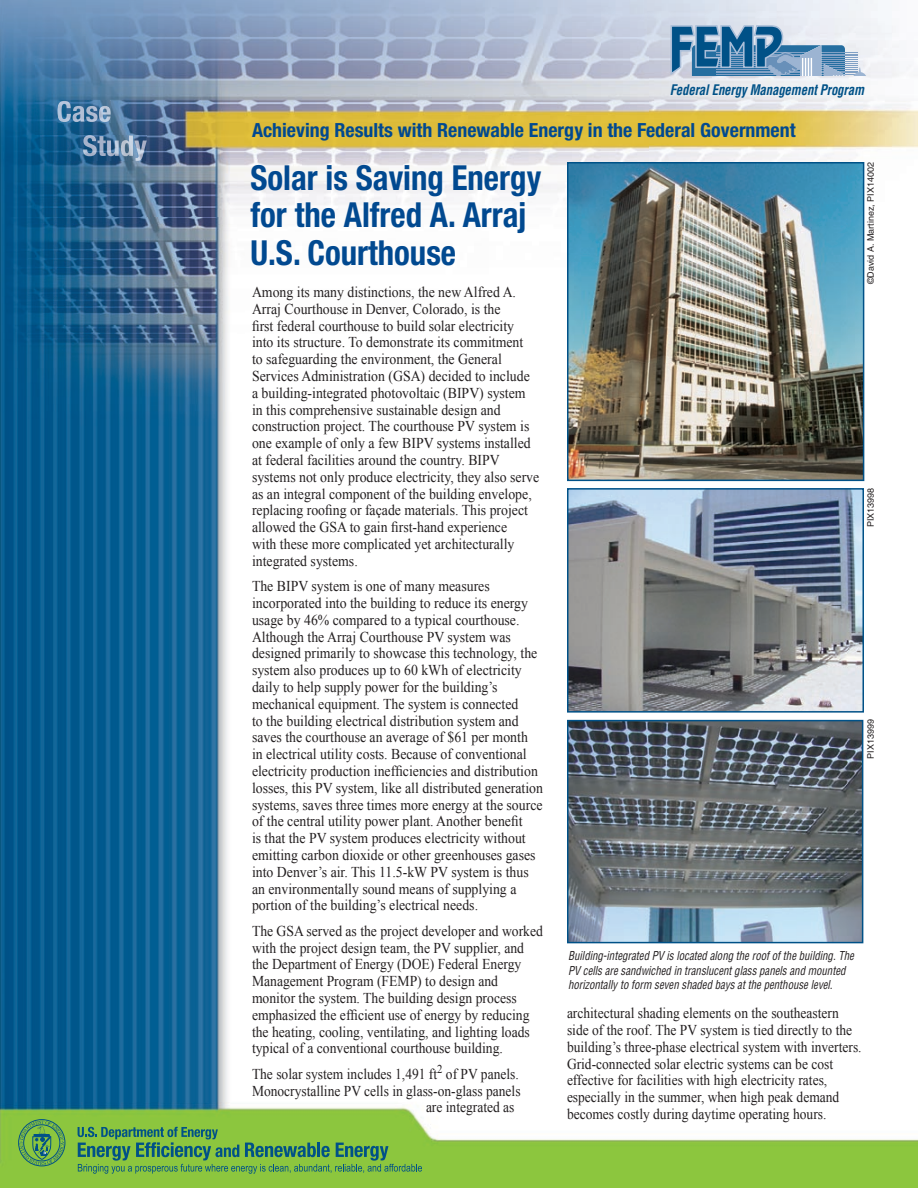
<style>
.page{position:relative;width:918px;height:1188px;background:#fff}
.page>*{position:absolute;margin:0;border:0;box-sizing:border-box;transform-origin:0 0}
.t1{font:700 condensed 34.5px/37.5px "Helvetica Neue LT Std";color:#014990;scale:.95 1}
.t2{font:700 condensed 19.5px "Helvetica Neue LT Std";color:#014990}
.t3{font:15px/16.8px "Times New Roman";color:#231f20;scale:.92 1}
.t4{font:15px/16.8px "Times New Roman";color:#231f20;scale:.9 1}
.t5{font:15px/16.8px "Times New Roman";color:#231f20;scale:.91 1}
.t6{font:italic 700 condensed 14.25px "Helvetica";letter-spacing:-.01em;color:#005187;scale:.9 1}
.t7{font:italic condensed 12px/14.4px "Helvetica";color:#231f20;scale:.9 1}
.t8{font:9px "Helvetica";color:#231f20}
</style>
<div class="page">
<img style="left:0;top:0;width:918px;height:1188px">
<img style="left:570px;top:491px;width:291px;height:219px">
<div style="left:567px;top:488px;width:297px;height:225px;border:2px solid #005187"></div>
<img style="left:570px;top:723px;width:290px;height:217px">
<div style="left:567px;top:720px;width:296px;height:223px;border:2px solid #005187"></div>
<img style="left:570px;top:165px;width:291px;height:313px">
<div style="left:567px;top:162px;width:297px;height:319px;border:2px solid #005187"></div>
<hr style="left:717px;top:52px;width:141px;height:1px;background:#81a1c5">
<hr style="left:717px;top:54px;width:141px;height:1px;background:#81a1c5">
<hr style="left:717px;top:56px;width:141px;height:1px;background:#81a1c5">
<hr style="left:717px;top:58px;width:141px;height:1px;background:#81a1c5">
<hr style="left:717px;top:59px;width:141px;height:1px;background:#81a1c5">
<hr style="left:717px;top:61px;width:141px;height:1px;background:#81a1c5">
<hr style="left:717px;top:63px;width:141px;height:1px;background:#81a1c5">
<hr style="left:717px;top:65px;width:141px;height:1px;background:#81a1c5">
<hr style="left:717px;top:67px;width:141px;height:1px;background:#81a1c5">
<hr style="left:717px;top:69px;width:141px;height:1px;background:#81a1c5">
<hr style="left:717px;top:71px;width:141px;height:1px;background:#81a1c5">
<hr style="left:717px;top:73px;width:141px;height:1px;background:#81a1c5">
<hr style="left:717px;top:75px;width:141px;height:1px;background:#81a1c5">
<svg style="left:852px;top:68px;width:15px;height:7px"></svg>
<svg style="left:671px;top:25px;width:174px;height:50px"></svg>
<svg style="left:78px;top:1127px;width:344px;height:46px"></svg>
<svg style="left:18px;top:1119px;width:47px;height:47px"></svg>
<img style="left:58px;top:101px;width:53px;height:21px">
<img style="left:21px;top:135px;width:126px;height:26px">
<p class="t6" style="left:670px;top:81px;width:217px">Federal Energy Management Program</p>
<h2 class="t2" style="left:252px;top:118px;width:545px">Achieving Results with Renewable Energy in the Federal Government</h2>
<h1 class="t1" style="left:250px;top:158px;width:308px">Solar is Saving Energy for the Alfred A. Arraj<br>U.S. Courthouse</h1>
<p class="t3" style="left:252px;top:283px;width:314px">Among its many distinctions, the new Alfred A.<br>Arraj Courthouse in Denver, Colorado, is the<br>first federal courthouse to build solar electricity into its structure. To demonstrate its commitment<br>to safeguarding the environment, the General Services Administration (GSA) decided to include a building-integrated photovoltaic (BIPV) system in this comprehensive sustainable design and construction project. The courthouse PV system is one example of only a few BIPV systems installed at federal facilities around the country. BIPV systems not only produce electricity, they also serve as an integral component of the building envelope, replacing roofing or façade materials. This project allowed the GSA to gain first-hand experience<br>with these more complicated yet architecturally integrated systems.</p>
<p class="t3" style="left:252px;top:577px;width:318px">The BIPV system is one of many measures incorporated into the building to reduce its energy usage by 46% compared to a typical courthouse.<br>Although the Arraj Courthouse PV system was designed primarily to showcase this technology, the system also produces up to 60 kWh of electricity daily to help supply power for the building’s mechanical equipment. The system is connected<br>to the building electrical distribution system and saves the courthouse an average of $61 per month<br>in electrical utility costs. Because of conventional electricity production inefficiencies and distribution losses, this PV system, like all distributed generation systems, saves three times more energy at the source of the central utility power plant. Another benefit<br>is that the PV system produces electricity without emitting carbon dioxide or other greenhouses gases into Denver’s air. This 11.5-kW PV system is thus an environmentally sound means of supplying a portion of the building’s electrical needs.</p>
<p class="t5" style="left:252px;top:922px;width:321px">The GSA served as the project developer and worked with the project design team, the PV supplier, and the Department of Energy (DOE) Federal Energy Management Program (FEMP) to design and monitor the system. The building design process emphasized the efficient use of energy by reducing the heating, cooling, ventilating, and lighting loads typical of a conventional courthouse building.</p>
<p class="t4" style="left:252px;top:1065px;width:298px">The solar system includes 1,491 ft<sup>2</sup> of PV panels.</p>
<p class="t4" style="left:252px;top:1082px;width:300px">Monocrystalline PV cells in glass-on-glass panels</p>
<p class="t4" style="left:426px;top:1099px;width:100px">are integrated as</p>
<p class="t8" style="left:866px;top:284px;width:124px;rotate:-90deg">©David A. Martinez, PIX14002</p>
<p class="t8" style="left:866px;top:527px;width:41px;rotate:-90deg">PIX13998</p>
<p class="t8" style="left:866px;top:759px;width:41px;rotate:-90deg">PIX13999</p>
<p class="t7" style="left:568px;top:948px;width:319px">Building-integrated PV is located along the roof of the building. The<br>PV cells are sandwiched in translucent glass panels and mounted horizontally to form seven shaded bays at the penthouse level.</p>
<p class="t4" style="left:567px;top:1005px;width:329px">architectural shading elements on the southeastern side of the roof. The PV system is tied directly to the building’s three-phase electrical system with inverters.<br>Grid-connected solar electric systems can be cost effective for facilities with high electricity rates, especially in the summer, when high peak demand becomes costly during daytime operating hours.</p>
</div>
